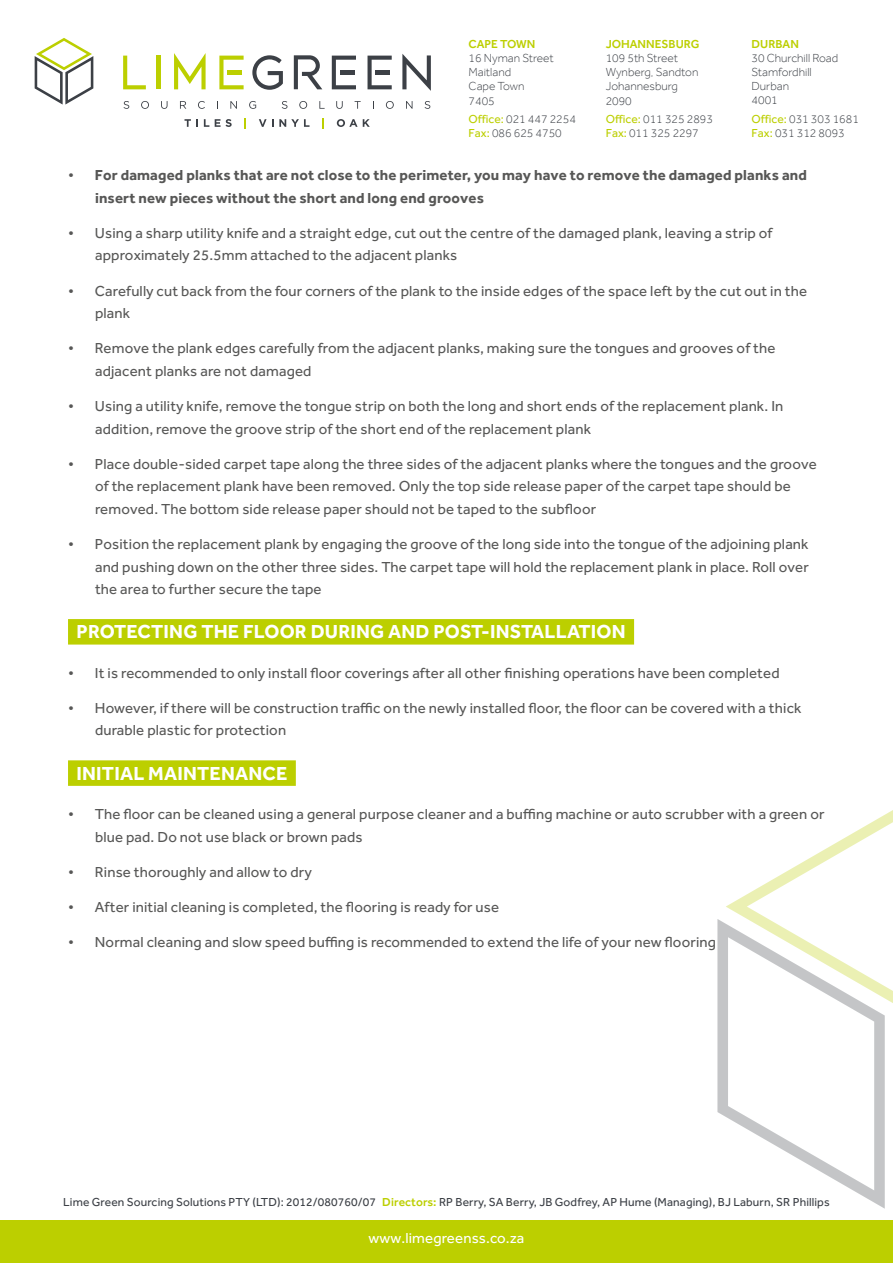
<style>
.page{position:relative;width:893px;height:1263px;background:#fff}
.page>*{position:absolute;margin:0;border:0;box-sizing:border-box;transform-origin:0 0}
.t1{font:700 19.5px "Effra";letter-spacing:.01em;color:#fff}
.t2{font:15px/22.5px "Effra";letter-spacing:.01em;color:#575756}
.t3{font:700 15px/22.5px "Effra";letter-spacing:.01em;color:#575756}
.t4{font:15px "Effra";letter-spacing:.01em;color:#fff}
.t5{font:300 12px/14.2px "Effra";color:#3c4046}
.t6{font:12px "Effra";letter-spacing:.01em;color:#3c4046}
.t7{font:500 12px "Effra";color:#bccf00}
.s1{font-weight:400;color:#bccf00}
.s2{font-weight:400}
.s3{font-weight:500;color:#bccf00}
</style>
<div class="page">
<svg style="left:35px;top:38px;width:58px;height:67px"></svg>
<svg style="left:252px;top:55px;width:31px;height:35px"></svg>
<svg style="left:174px;top:53px;width:32px;height:36px"></svg>
<svg style="left:402px;top:54px;width:29px;height:37px"></svg>
<hr style="left:156px;top:56px;width:4px;height:33px;background:#bccf00">
<svg style="left:123px;top:56px;width:23px;height:33px"></svg>
<svg style="left:219px;top:56px;width:25px;height:33px"></svg>
<svg style="left:332px;top:56px;width:24px;height:33px"></svg>
<svg style="left:367px;top:56px;width:25px;height:33px"></svg>
<svg style="left:294px;top:55px;width:28px;height:34px"></svg>
<svg style="left:124px;top:101px;width:5px;height:8px"></svg>
<svg style="left:141px;top:101px;width:8px;height:8px"></svg>
<svg style="left:161px;top:101px;width:7px;height:8px"></svg>
<svg style="left:180px;top:101px;width:6px;height:8px"></svg>
<svg style="left:198px;top:101px;width:7px;height:8px"></svg>
<svg style="left:230px;top:101px;width:7px;height:8px"></svg>
<svg style="left:249px;top:101px;width:7px;height:8px"></svg>
<svg style="left:282px;top:101px;width:5px;height:8px"></svg>
<svg style="left:299px;top:101px;width:8px;height:8px"></svg>
<svg style="left:319px;top:101px;width:6px;height:8px"></svg>
<svg style="left:336px;top:101px;width:7px;height:8px"></svg>
<svg style="left:355px;top:101px;width:6px;height:8px"></svg>
<svg style="left:386px;top:101px;width:8px;height:8px"></svg>
<svg style="left:406px;top:101px;width:6px;height:8px"></svg>
<svg style="left:425px;top:101px;width:5px;height:8px"></svg>
<svg style="left:184px;top:119px;width:14px;height:8px"></svg>
<svg style="left:204px;top:119px;width:5px;height:8px"></svg>
<svg style="left:215px;top:119px;width:17px;height:8px"></svg>
<svg style="left:259px;top:119px;width:14px;height:8px"></svg>
<svg style="left:279px;top:119px;width:30px;height:8px"></svg>
<svg style="left:322px;top:118px;width:2px;height:10px"></svg>
<svg style="left:337px;top:119px;width:33px;height:8px"></svg>
<div style="left:0;top:1220px;width:893px;height:43px;background:#bccf00"></div>
<svg style="left:726px;top:810px;width:167px;height:193px"></svg>
<svg style="left:717px;top:919px;width:168px;height:290px"></svg>
<div style="left:68px;top:619px;width:566px;height:25px;background:#bccf00"></div>
<div style="left:68px;top:760px;width:228px;height:26px;background:#bccf00"></div>
<p class="t7" style="left:606px;top:36px;width:95px">JOHANNESBURG</p>
<p class="t5" style="left:606px;top:51px;width:94px">109 5th Street<br>Wynberg, Sandton<br>Johannesburg<br>2090</p>
<p class="t5" style="left:606px;top:112px;width:109px"><span class="s1">Office:</span> 011 325 2893<br><span class="s1">Fax:</span> 011 325 2297</p>
<p class="t7" style="left:469px;top:36px;width:68px">CAPE TOWN</p>
<p class="t5" style="left:469px;top:51px;width:87px">16 Nyman Street<br>Maitland<br>Cape Town<br>7405</p>
<p class="t5" style="left:469px;top:112px;width:109px"><span class="s1">Office:</span> 021 447 2254<br><span class="s1">Fax:</span> 086 625 4750</p>
<p class="t7" style="left:752px;top:36px;width:49px">DURBAN</p>
<p class="t5" style="left:752px;top:50px;width:88px">30 Churchill Road<br>Stamfordhill<br>Durban<br>4001</p>
<p class="t5" style="left:752px;top:112px;width:109px"><span class="s1">Office:</span> 031 303 1681<br><span class="s1">Fax:</span> 031 312 8093</p>
<p class="t3" style="left:95px;top:163px;width:713px;text-indent:-27px"><span class="s2">•</span> For damaged planks that are not close to the perimeter, you may have to remove the damaged planks and insert new pieces without the short and long end grooves</p>
<p class="t2" style="left:95px;top:221px;width:679px;text-indent:-27px">• Using a sharp utility knife and a straight edge, cut out the centre of the damaged plank, leaving a strip of approximately 25.5mm attached to the adjacent planks</p>
<p class="t2" style="left:95px;top:279px;width:714px;text-indent:-27px">• Carefully cut back from the four corners of the plank to the inside edges of the space left by the cut out in the plank</p>
<p class="t2" style="left:95px;top:337px;width:682px;text-indent:-27px">• Remove the plank edges carefully from the adjacent planks, making sure the tongues and grooves of the adjacent planks are not damaged</p>
<p class="t2" style="left:95px;top:395px;width:690px;text-indent:-27px">• Using a utility knife, remove the tongue strip on both the long and short ends of the replacement plank. In addition, remove the groove strip of the short end of the replacement plank</p>
<p class="t2" style="left:95px;top:452px;width:723px;text-indent:-27px">• Place double-sided carpet tape along the three sides of the adjacent planks where the tongues and the groove of the replacement plank have been removed. Only the top side release paper of the carpet tape should be removed. The bottom side release paper should not be taped to the subfloor</p>
<p class="t2" style="left:95px;top:533px;width:715px;text-align:justify;text-indent:-27px">• Position the replacement plank by engaging the groove of the long side into the tongue of the adjoining plank and pushing down on the other three sides. The carpet tape will hold the replacement plank in place. Roll over the area to further secure the tape</p>
<h1 class="t1" style="left:77px;top:620px;width:551px">PROTECTING THE FLOOR DURING AND POST-INSTALLATION</h1>
<p class="t2" style="left:68px;top:661px;width:713px">• It is recommended to only install floor coverings after all other finishing operations have been completed</p>
<p class="t2" style="left:95px;top:696px;width:708px;text-indent:-27px">• However, if there will be construction traffic on the newly installed floor, the floor can be covered with a thick durable plastic for protection</p>
<h1 class="t1" style="left:77px;top:761px;width:212px">INITIAL MAINTENANCE</h1>
<p class="t2" style="left:95px;top:802px;width:731px;text-indent:-27px">• The floor can be cleaned using a general purpose cleaner and a buffing machine or auto scrubber with a green or blue pad. Do not use black or brown pads</p>
<p class="t2" style="left:68px;top:860px;width:245px">• Rinse thoroughly and allow to dry</p>
<p class="t2" style="left:68px;top:895px;width:433px">• After initial cleaning is completed, the flooring is ready for use</p>
<p class="t2" style="left:68px;top:931px;width:649px">• Normal cleaning and slow speed buffing is recommended to extend the life of your new flooring</p>
<p class="t6" style="left:63px;top:1195px;width:768px">Lime Green Sourcing Solutions PTY (LTD): 2012/080760/07 <span class="s3">Directors:</span> RP Berry, SA Berry, JB Godfrey, AP Hume (Managing), BJ Laburn, SR Phillips</p>
<p class="t4" style="left:369px;top:1229px;width:157px">www.limegreenss.co.za</p>
</div>
